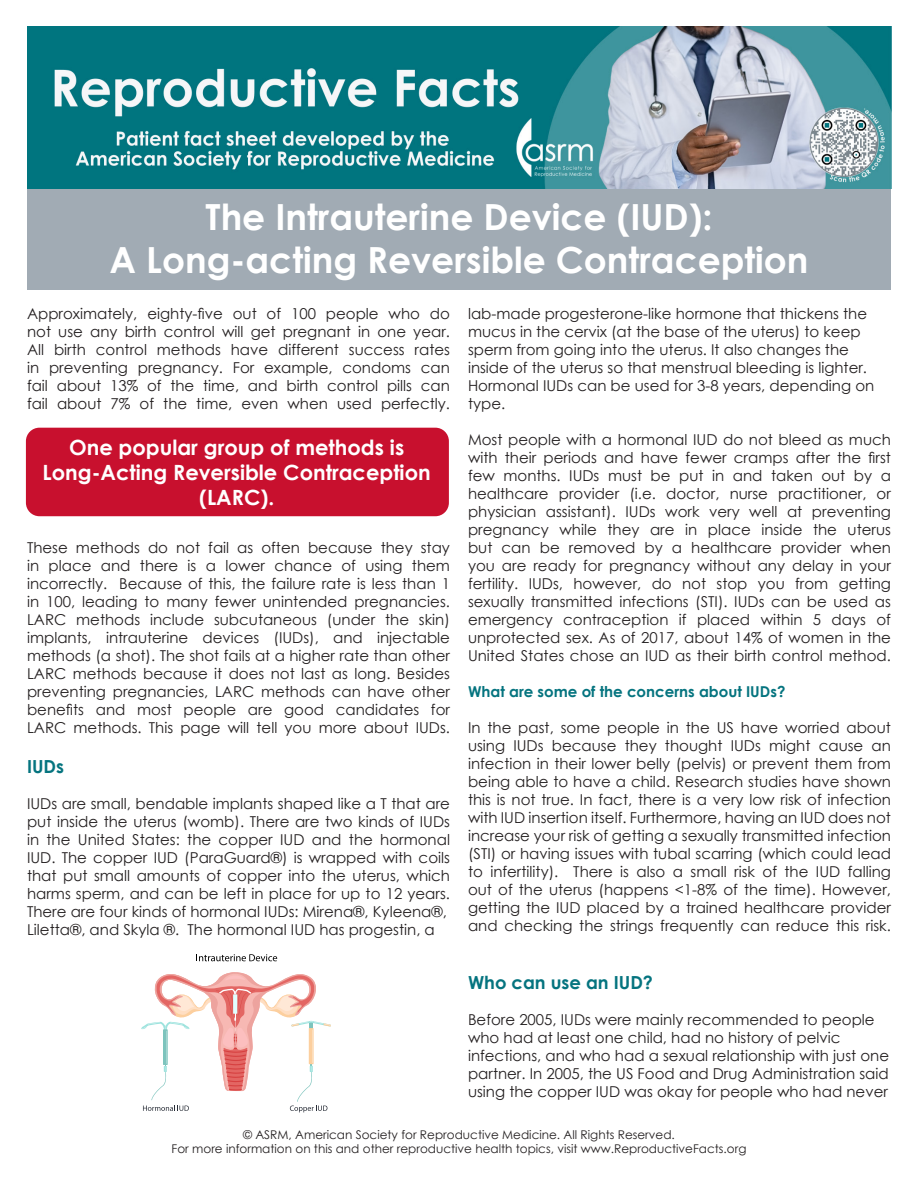
<style>
.page{position:relative;width:918px;height:1188px;background:#fff}
.page>*{position:absolute;margin:0;border:0;box-sizing:border-box;transform-origin:0 0}
.t1{font:700 36px "Century Gothic";color:#fff}
.t2{font:700 21px/25.2px "Century Gothic";color:#fff;text-align:center}
.t3{font:700 18px "Century Gothic";color:#05747f}
.t4{font:15px/18px "Century Gothic";color:#231f20;text-align:justify}
.t5{font:700 15px "Century Gothic";color:#05747f}
.t6{font:12px/14.4px "Century Gothic";color:#231f20;text-align:center}
</style>
<div class="page">
<div style="left:27px;top:189px;width:864px;height:100px;background:#a1abb4"></div>
<img style="left:27px;top:27px;width:864px;height:162px">
<div style="left:26px;top:428px;width:423px;height:88px;background:#c8102e;border-radius:14px"></div>
<svg style="left:141px;top:972px;width:190px;height:140px"></svg>
<svg style="left:196px;top:954px;width:81px;height:7px"></svg>
<p class="t1" style="left:206px;top:189px;width:508px">The Intrauterine Device (IUD):</p>
<p class="t1" style="left:109px;top:232px;width:701px">A Long-acting Reversible Contraception</p>
<p class="t4" style="left:27px;top:304px;width:424px">Approximately, eighty-five out of 100 people who do not use any birth control will get pregnant in one year.<br>All birth control methods have different success rates in preventing pregnancy. For example, condoms can fail about 13% of the time, and birth control pills can fail about 7% of the time, even when used perfectly.</p>
<p class="t4" style="left:468px;top:304px;width:408px;text-align:left">lab-made progesterone-like hormone that thickens the mucus in the cervix (at the base of the uterus) to keep sperm from going into the uterus. It also changes the inside of the uterus so that menstrual bleeding is lighter.<br>Hormonal IUDs can be used for 3-8 years, depending on type.</p>
<p class="t4" style="left:468px;top:430px;width:424px">Most people with a hormonal IUD do not bleed as much with their periods and have fewer cramps after the first few months. IUDs must be put in and taken out by a healthcare provider (i.e. doctor, nurse practitioner, or physician assistant). IUDs work very well at preventing pregnancy while they are in place inside the uterus but can be removed by a healthcare provider when you are ready for pregnancy without any delay in your fertility. IUDs, however, do not stop you from getting sexually transmitted infections (STI). IUDs can be used as emergency contraception if placed within 5 days of unprotected sex. As of 2017, about 14% of women in the United States chose an IUD as their birth control method.</p>
<p class="t5" style="left:468px;top:680px;width:319px">What are some of the concerns about IUDs?</p>
<p class="t4" style="left:468px;top:718px;width:424px">In the past, some people in the US have worried about using IUDs because they thought IUDs might cause an infection in their lower belly (pelvis) or prevent them from being able to have a child. Research studies have shown this is not true. In fact, there is a very low risk of infection with IUD insertion itself. Furthermore, having an IUD does not increase your risk of getting a sexually transmitted infection (STI) or having issues with tubal scarring (which could lead to infertility). There is also a small risk of the IUD falling out of the uterus (happens &lt;1-8% of the time). However, getting the IUD placed by a trained healthcare provider and checking the strings frequently can reduce this risk.</p>
<p class="t2" style="left:43px;top:433px;width:390px">One popular group of methods is<br>Long-Acting Reversible Contraception (LARC).</p>
<p class="t4" style="left:27px;top:538px;width:424px">These methods do not fail as often because they stay in place and there is a lower chance of using them incorrectly. Because of this, the failure rate is less than 1 in 100, leading to many fewer unintended pregnancies.<br>LARC methods include subcutaneous (under the skin) implants, intrauterine devices (IUDs), and injectable methods (a shot). The shot fails at a higher rate than other LARC methods because it does not last as long. Besides preventing pregnancies, LARC methods can have other benefits and most people are good candidates for LARC methods. This page will tell you more about IUDs.</p>
<p class="t3" style="left:27px;top:752px;width:39px">IUDs</p>
<p class="t4" style="left:27px;top:794px;width:424px">IUDs are small, bendable implants shaped like a T that are put inside the uterus (womb). There are two kinds of IUDs in the United States: the copper IUD and the hormonal IUD. The copper IUD (ParaGuard®) is wrapped with coils that put small amounts of copper into the uterus, which harms sperm, and can be left in place for up to 12 years.</p>
<p class="t4" style="left:27px;top:902px;width:421px">There are four kinds of hormonal IUDs: Mirena®, Kyleena®,<br>Liletta®, and Skyla ®. The hormonal IUD has progestin, a</p>
<p class="t3" style="left:468px;top:968px;width:187px">Who can use an IUD?</p>
<p class="t4" style="left:468px;top:1010px;width:423px;text-align:left">Before 2005, IUDs were mainly recommended to people who had at least one child, had no history of pelvic infections, and who had a sexual relationship with just one partner. In 2005, the US Food and Drug Administration said using the copper IUD was okay for people who had never</p>
<p class="t6" style="left:172px;top:1127px;width:576px">© ASRM, American Society for Reproductive Medicine. All Rights Reserved.<br>For more information on this and other reproductive health topics, visit www.ReproductiveFacts.org</p>
</div>
